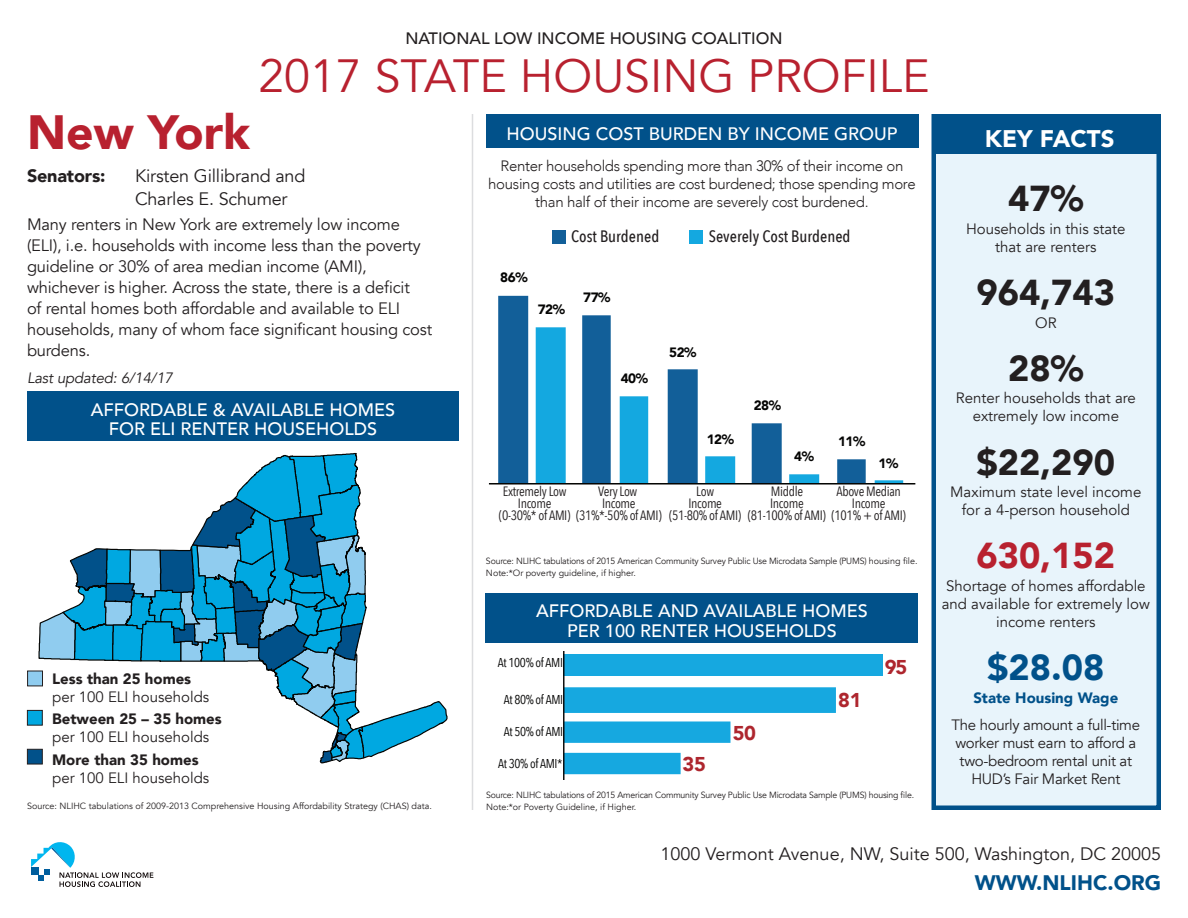
<style>
.page{position:relative;width:1188px;height:918px;background:#fff}
.page>*{position:absolute;margin:0;border:0;box-sizing:border-box;transform-origin:0 0}
.State_Name{font:900 48px "Avenir";color:#b8212f}
.t1{font:46.5px "Avenir";color:#b8212f}
.Key_Facts_Black{font:900 36px "Avenir";color:#231f20}
.Key_Facts_Red{font:900 36px "Avenir";color:#b8212f}
.Key_Facts_Black-2{font:900 36px "Avenir";color:#01518a}
.t2{font:900 24px "Avenir";color:#fff}
.t3{font:900 21px "Avenir";color:#01518a}
.t4{font:900 19.95px "Avenir";letter-spacing:-.02em;color:#ae262e}
.t5{font:500 18px/19.5px "Avenir";color:#fff;text-align:center}
.Senator_Info{font:18px/22.5px "Avenir";letter-spacing:-.005em;color:#231f20}
.Senator_Info-2{font:900 18px "Avenir";letter-spacing:-.01em;color:#231f20}
.Intro_Text{font:16.5px/21px "Avenir";letter-spacing:-.01em;color:#231f20}
.t6{font:500 16.5px "Avenir";color:#231f20}
.t7{font:500 16.5px "Avenir Next Condensed";color:#231f20}
.facts_text{font:15px/18px "Avenir";color:#231f20;text-align:center}
.t8{font:300 15px/18px "Avenir";letter-spacing:-.02em;color:#231f20;text-align:center}
.facts_text-2{font:15px/18px "Avenir";letter-spacing:-.02em;color:#231f20;text-align:center}
.date{font:italic 15px "Avenir";letter-spacing:-.01em;color:#231f20}
.facts_text-3{font:900 15px "Avenir";color:#01518a}
.t9{font:13.5px/12px "Avenir Next Condensed";letter-spacing:-.025em;color:#231f20}
.t10{font:900 13.5px "Avenir";letter-spacing:-.035em;color:#050504}
.t11{font:12.9px "Avenir Next Condensed";letter-spacing:-.025em;color:#050504}
.t12{font:9px/12px "Avenir";letter-spacing:-.02em;color:#231f20}
.t13{font:9px "Avenir";color:#231f20}
.s1{font-weight:900}
.s2{font-family:"Avenir";font-weight:900;color:#050504}
</style>
<div class="page">
<svg style="left:31px;top:842px;width:122px;height:45px"></svg>
<div style="left:932px;top:114px;width:229px;height:696px;background:#e8f4fb;border:4px solid #01518a"></div>
<div style="left:932px;top:116px;width:228px;height:38px;background:#01518a"></div>
<hr style="left:472px;top:114px;width:1px;height:696px;background:#dcdddf">
<div style="left:27px;top:392px;width:432px;height:49px;background:#01518a"></div>
<div style="left:486px;top:593px;width:432px;height:50px;background:#01518a"></div>
<div style="left:486px;top:115px;width:432px;height:33px;background:#01518a"></div>
<svg style="left:27px;top:453px;width:421px;height:312px"></svg>
<div style="left:564px;top:655px;width:319px;height:21px;background:#16a8e0"></div>
<svg style="left:564px;top:687px;width:272px;height:87px"></svg>
<hr style="left:563px;top:652px;width:1px;height:128px;background:#050504">
<svg style="left:498px;top:296px;width:113px;height:187px;fill:#125f99"></svg>
<svg style="left:536px;top:327px;width:367px;height:156px"></svg>
<div style="left:489px;top:483px;width:426px;height:1px;border:1px solid #040503"></div>
<div style="left:552px;top:231px;width:14px;height:13px;background:#125f99"></div>
<div style="left:689px;top:231px;width:14px;height:13px;background:#14a8e0"></div>
<p class="State_Name" style="left:27px;top:91px;width:225px">New York</p>
<p class="t6" style="left:405px;top:23px;width:379px">NATIONAL LOW INCOME HOUSING COALITION</p>
<h2 class="t1" style="left:258px;top:48px;width:673px">2017 STATE HOUSING PROFILE</h2>
<p class="t5" style="left:507px;top:123px;width:392px">HOUSING COST BURDEN BY INCOME GROUP</p>
<p class="Senator_Info-2" style="left:27px;top:161px;width:80px">Senators:</p>
<p class="Senator_Info" style="left:135px;top:165px;width:172px">Kirsten Gillibrand and<br>Charles E. Schumer</p>
<p class="Intro_Text" style="left:27px;top:214px;width:407px">Many renters in New York are extremely low income (ELI), i.e. households with income less than the poverty guideline or 30% of area median income (AMI), whichever is higher. Across the state, there is a deficit<br>of rental homes both affordable and available to ELI households, many of whom face significant housing cost burdens.</p>
<p class="date" style="left:27px;top:369px;width:147px">Last updated: 6/14/17</p>
<p class="t5" style="left:91px;top:399px;width:306px">AFFORDABLE &amp; AVAILABLE HOMES<br>FOR ELI RENTER HOUSEHOLDS</p>
<p class="facts_text" style="left:52px;top:670px;width:159px;text-align:left"><span class="s1">Less than 25 homes </span>per 100 ELI households</p>
<p class="facts_text" style="left:52px;top:710px;width:171px;text-align:left"><span class="s1">Between 25 – 35 homes </span>per 100 ELI households</p>
<p class="facts_text" style="left:52px;top:751px;width:159px;text-align:left"><span class="s1">More than 35 homes </span>per 100 ELI households</p>
<p class="t13" style="left:27px;top:801px;width:406px">Source: NLIHC tabulations of 2009-2013 Comprehensive Housing Affordability Strategy (CHAS) data.</p>
<p class="t8" style="left:488px;top:157px;width:429px">Renter households spending more than 30% of their income on housing costs and utilities are cost burdened; those spending more than half of their income are severely cost burdened.</p>
<p class="t10" style="left:500px;top:266px;width:29px">86%</p>
<p class="t7" style="left:571px;top:227px;width:90px">Cost Burdened</p>
<p class="t7" style="left:709px;top:227px;width:143px">Severely Cost Burdened</p>
<p class="t10" style="left:538px;top:298px;width:29px">72%</p>
<p class="t10" style="left:583px;top:286px;width:29px">77%</p>
<p class="t10" style="left:621px;top:367px;width:29px">40%</p>
<p class="t10" style="left:669px;top:341px;width:29px">52%</p>
<p class="t10" style="left:707px;top:428px;width:29px">12%</p>
<p class="t10" style="left:754px;top:394px;width:29px">28%</p>
<p class="t10" style="left:838px;top:430px;width:29px">11%</p>
<p class="t9" style="left:503px;top:484px;width:65px;text-align:center">Extremely Low<br>Income</p>
<p class="t9" style="left:598px;top:484px;width:41px">Very Low</p>
<p class="t9" style="left:602px;top:496px;width:35px">Income</p>
<p class="t9" style="left:499px;top:508px;width:164px">(0-30%* of AMI) (31%*-50% of AMI)</p>
<p class="t10" style="left:794px;top:445px;width:21px">4%</p>
<p class="t9" style="left:836px;top:448px;width:66px;line-height:28px;text-align:right"><span class="s2">1%<br></span>Above Median</p>
<p class="t9" style="left:748px;top:496px;width:159px;text-indent:104px">Income (81-100% of AMI) (101% + of AMI)</p>
<p class="t9" style="left:669px;top:484px;width:74px;text-align:center">Low<br>Income (51-80% of AMI)</p>
<p class="t9" style="left:770px;top:484px;width:35px">Middle<br>Income</p>
<p class="t12" style="left:486px;top:555px;width:433px">Source: NLIHC tabulations of 2015 American Community Survey Public Use Microdata Sample (PUMS) housing file.<br>Note:*Or poverty guideline, if higher.</p>
<p class="t5" style="left:536px;top:600px;width:333px">AFFORDABLE AND AVAILABLE HOMES<br>PER 100 RENTER HOUSEHOLDS</p>
<p class="t11" style="left:498px;top:652px;width:67px">At 100% of AMI</p>
<p class="t11" style="left:504px;top:688px;width:61px">At 80% of AMI</p>
<p class="t11" style="left:504px;top:720px;width:61px">At 50% of AMI</p>
<p class="t11" style="left:498px;top:753px;width:66px">At 30% of AMI*</p>
<p class="t4" style="left:683px;top:747px;width:25px">35</p>
<p class="t4" style="left:733px;top:716px;width:25px">50</p>
<p class="t4" style="left:838px;top:683px;width:25px">81</p>
<p class="t4" style="left:885px;top:650px;width:24px">95</p>
<p class="t12" style="left:486px;top:789px;width:430px">Source: NLIHC tabulations of 2015 American Community Survey Public Use Microdata Sample (PUMS) housing file.<br>Note:*or Poverty Guideline, if Higher.</p>
<h3 class="t2" style="left:985px;top:118px;width:131px">KEY FACTS</h3>
<p class="Key_Facts_Black" style="left:1008px;top:168px;width:77px">47%</p>
<p class="facts_text" style="left:966px;top:220px;width:161px">Households in this state that are renters</p>
<p class="Key_Facts_Black" style="left:977px;top:262px;width:140px">964,743</p>
<p class="facts_text" style="left:1035px;top:314px;width:23px">OR</p>
<p class="Key_Facts_Black" style="left:1008px;top:337px;width:77px">28%</p>
<p class="facts_text" style="left:956px;top:389px;width:181px">Renter households that are extremely low income</p>
<p class="Key_Facts_Black" style="left:977px;top:431px;width:140px">$22,290</p>
<p class="facts_text" style="left:950px;top:483px;width:193px">Maximum state level income for a 4-person household</p>
<p class="Key_Facts_Red" style="left:977px;top:525px;width:140px">630,152</p>
<p class="facts_text" style="left:942px;top:577px;width:210px">Shortage of homes affordable and available for extremely low income renters</p>
<p class="Key_Facts_Black-2" style="left:987px;top:637px;width:119px">$28.08</p>
<p class="facts_text-3" style="left:973px;top:685px;width:146px">State Housing Wage</p>
<p class="facts_text-2" style="left:952px;top:716px;width:190px">The hourly amount a full-time worker must earn to afford a two-bedroom rental unit at<br>HUD’s Fair Market Rent</p>
<p class="Senator_Info" style="left:661px;top:843px;width:502px">1000 Vermont Avenue, NW, Suite 500, Washington, DC 20005</p>
<h3 class="t3" style="left:975px;top:865px;width:188px">WWW.NLIHC.ORG</h3>
</div>
